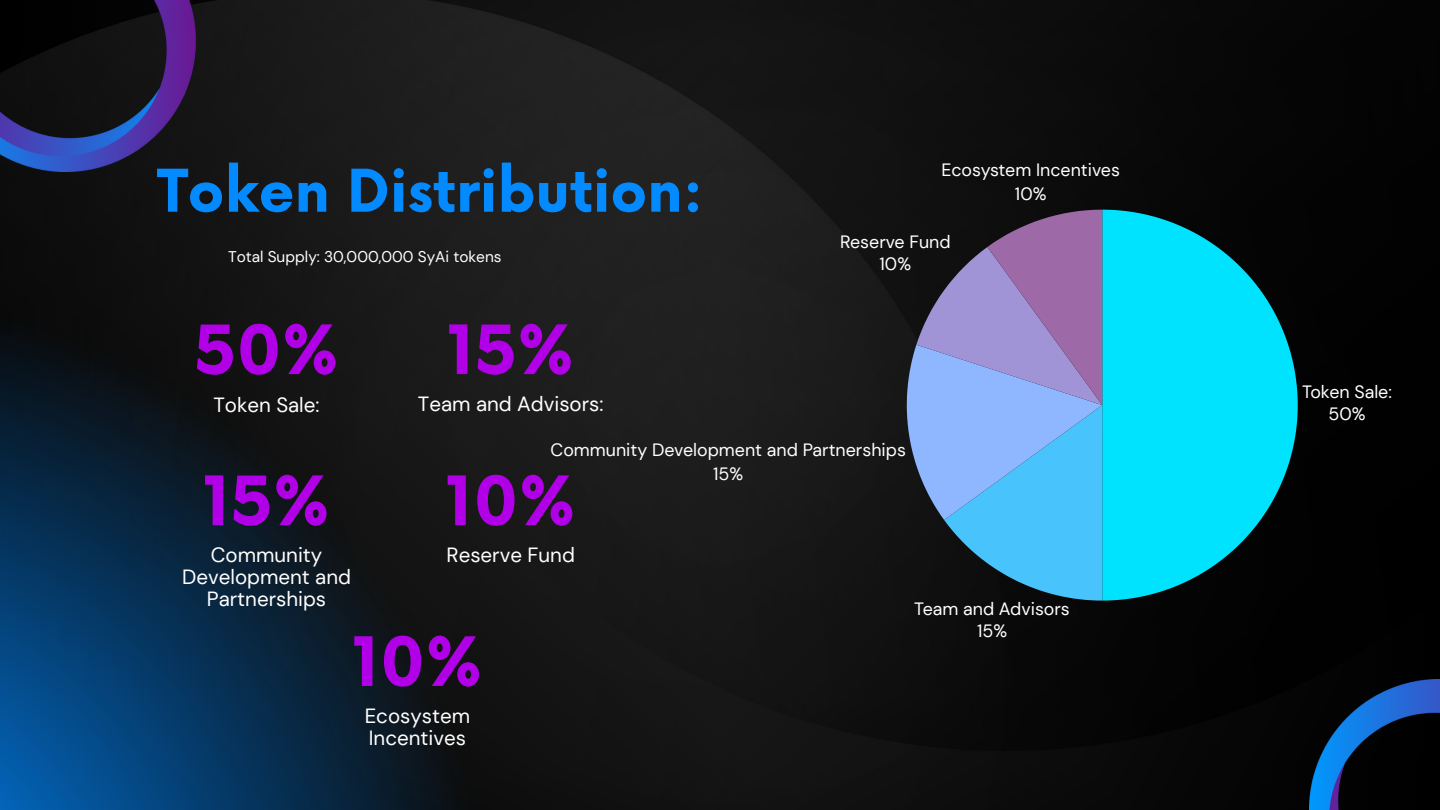
<style>
.page{position:relative;width:1440px;height:810px;background:#fff}
.page>*{position:absolute;margin:0;border:0;box-sizing:border-box;transform-origin:0 0}
.t1{font:700 66.3px "Now";color:#b100e8}
.t2{font:700 57.4px "Now";color:#048aff}
.t3{font:20.5px/22.2px "DM Sans";color:#fff;text-align:center}
.t4{font:17.8px "DM Sans";color:#fff}
.t5{font:15.5px "DM Sans";color:#fff}
</style>
<div class="page">
<img style="left:0;top:0;width:1440px;height:810px">
<svg style="left:0;top:236px;width:547px;height:574px;background:#0e1f2e"></svg>
<svg style="left:1102px;top:210px;width:196px;height:391px;background:#00b2c8"></svg>
<svg style="left:907px;top:210px;width:195px;height:391px;background:#6783b6"></svg>
<img style="left:0;top:0;width:195px;height:171px">
<img style="left:1310px;top:680px;width:130px;height:130px">
<p class="t2" style="left:157px;top:160px;width:547px">Token Distribution:</p>
<p class="t5" style="left:228px;top:246px;width:275px">Total Supply: 30,000,000 SyAi tokens</p>
<p class="t1" style="left:194px;top:314px;width:146px">50%</p>
<p class="t3" style="left:213px;top:394px;width:108px">Token Sale:</p>
<p class="t1" style="left:447px;top:314px;width:129px">15%</p>
<p class="t3" style="left:418px;top:393px;width:187px">Team and Advisors:</p>
<p class="t4" style="left:941px;top:159px;width:180px">Ecosystem Incentives</p>
<p class="t4" style="left:1015px;top:183px;width:33px">10%</p>
<p class="t4" style="left:840px;top:230px;width:112px">Reserve Fund</p>
<p class="t4" style="left:880px;top:252px;width:33px">10%</p>
<p class="t1" style="left:203px;top:465px;width:129px">15%</p>
<p class="t3" style="left:182px;top:544px;width:170px">Community<br>Development and<br>Partnerships</p>
<p class="t4" style="left:551px;top:438px;width:357px">Community Development and Partnerships</p>
<p class="t4" style="left:713px;top:462px;width:32px">15%</p>
<p class="t1" style="left:446px;top:465px;width:132px">10%</p>
<p class="t3" style="left:447px;top:544px;width:130px">Reserve Fund</p>
<p class="t1" style="left:352px;top:626px;width:132px">10%</p>
<p class="t3" style="left:365px;top:705px;width:107px;text-align:left">Ecosystem<br>Incentives</p>
<p class="t4" style="left:914px;top:597px;width:157px">Team and Advisors</p>
<p class="t4" style="left:977px;top:619px;width:32px">15%</p>
<p class="t4" style="left:1302px;top:381px;width:91px">Token Sale:</p>
<p class="t4" style="left:1329px;top:403px;width:39px">50%</p>
</div>
